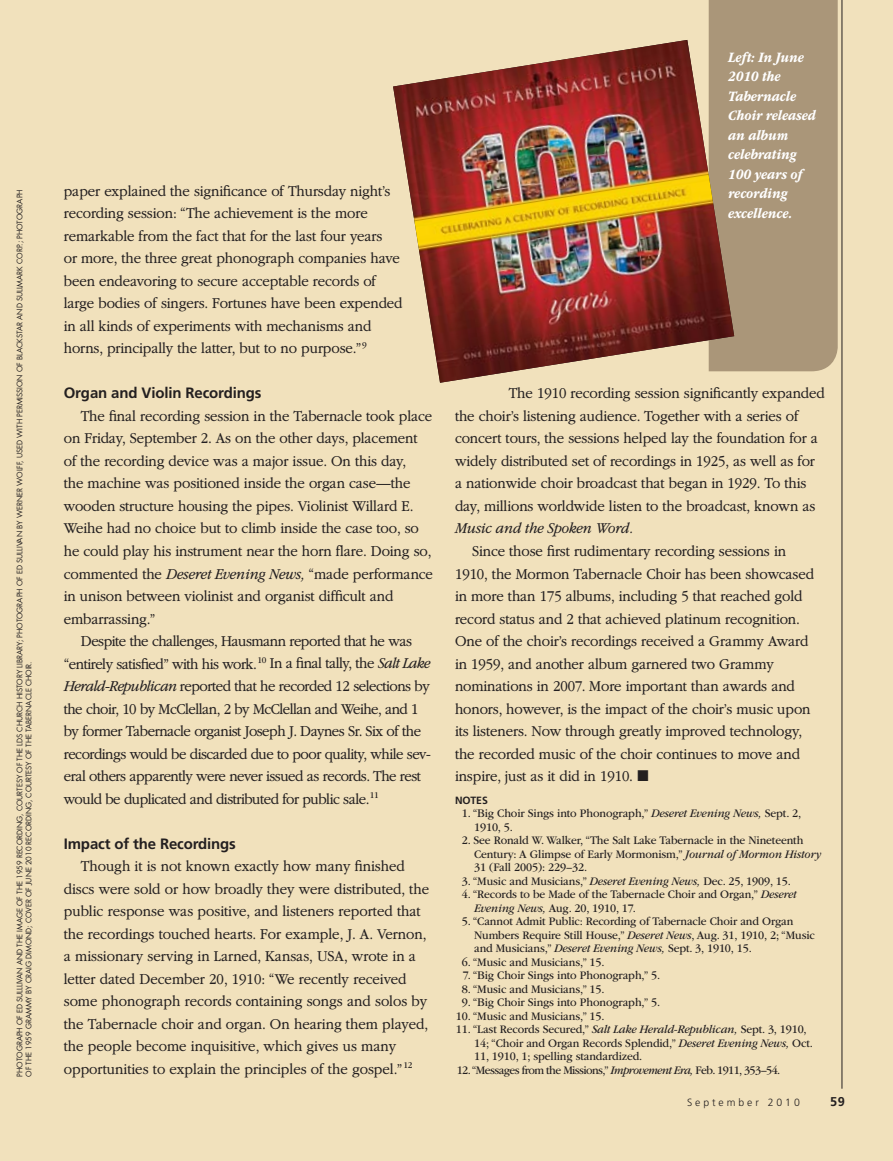
<style>
.page{position:relative;width:893px;height:1161px;background:#f1e1bc}
.page>*{position:absolute;margin:0;border:0;box-sizing:border-box;transform-origin:0 0}
.t1{font:300 15.75px/22.5px "Garamondlds Lat Plus";letter-spacing:-.01em;color:#231f20;scale:.95 1}
.t2{font:300 15.75px/22.5px "Garamondlds Lat Plus";letter-spacing:-.035em;color:#231f20;scale:.95 1}
.t3{font:italic 300 15.75px "Garamondlds Lat Plus";letter-spacing:-.01em;color:#231f20;scale:.95 1}
.t4{font:italic 700 15px/19.5px "Garamondlds Lat";letter-spacing:-.005em;color:#fff;scale:.85 1}
.t5{font:700 15px "Frutigerlds Lat";letter-spacing:-.01em;color:#231f20}
.t6{font:700 12.75px "Frutigerlds Lat";color:#231f20}
.t7{font:12px/13.5px "Garamondlds Lat";letter-spacing:-.01em;color:#231f20;scale:.95 1}
.t8{font:12px "Garamondlds Lat";letter-spacing:-.05em;color:#231f20;scale:.95 1}
.t9{font:300 10.5px "Frutigerlds Lat";letter-spacing:.28em;color:#231f20}
.t10{font:700 10.5px "Frutigerlds Lat";letter-spacing:-.01em;color:#231f20}
.t11{font:7.5px/9px "Futuralds Lat";letter-spacing:-.01em;color:#231f20}
.s1{font-style:italic}
</style>
<div class="page">
<div style="left:709px;top:0;width:129px;height:371px;background:#aa9679"></div>
<img style="left:393px;top:40px;width:341px;height:343px">
<hr style="left:842px;top:0;width:1px;height:1089px;background:#231f20">
<p class="t11" style="left:14px;top:1077px;width:889px;rotate:-90deg">Photograph of Ed Sulllivan and the image of the 1959 recording, courtesy of the LDS Church history library; Photograph of Ed Sullivan by werner wolff, used with permission of Blackstar and sullmark corp.; Photograph of the 1959 Grammy by Craig dimond; Cover of June 2010 recording, courtesy of the tabernacle choir.</p>
<p class="t1" style="left:64px;top:179px;width:358px">paper explained the significance of Thursday night’s recording session: “The achievement is the more remarkable from the fact that for the last four years<br>or more, the three great phonograph companies have been endeavoring to secure acceptable records of large bodies of singers. Fortunes have been expended in all kinds of experiments with mechanisms and horns, principally the latter, but to no purpose.” <sup>9</sup></p>
<p class="t5" style="left:64px;top:382px;width:199px">Organ and Violin Recordings</p>
<p class="t1" style="left:64px;top:404px;width:390px;text-indent:17px">The final recording session in the Tabernacle took place on Friday, September 2. As on the other days, placement of the recording device was a major issue. On this day,<br>the machine was positioned inside the organ case—the wooden structure housing the pipes. Violinist Willard E.<br>Weihe had no choice but to climb inside the case too, so he could play his instrument near the horn flare. Doing so, commented the <span class="s1">Deseret Evening News,</span> “made performance in unison between violinist and organist difficult and embarrassing.”</p>
<p class="t2" style="left:64px;top:629px;width:388px;text-indent:17px">Despite the challenges, Hausmann reported that he was “entirely satisfied” with his work. <sup>10</sup> In a final tally, the <span class="s1">Salt Lake Herald-Republican</span> reported that he recorded 12 selections by the choir, 10 by McClellan, 2 by McClellan and Weihe, and 1 by former Tabernacle organist Joseph J. Daynes Sr. Six of the recordings would be discarded due to poor quality, while sev&shy;eral others apparently were never issued as records. The rest would be duplicated and distributed for public sale. <sup>11</sup></p>
<p class="t5" style="left:64px;top:832px;width:174px">Impact of the Recordings</p>
<p class="t1" style="left:64px;top:854px;width:386px;text-indent:17px">Though it is not known exactly how many finished discs were sold or how broadly they were distributed, the public response was positive, and listeners reported that the recordings touched hearts. For example, J. A. Vernon, a missionary serving in Larned, Kansas, USA, wrote in a letter dated December 20, 1910: “We recently received some phonograph records containing songs and solos by the Tabernacle choir and organ. On hearing them played, the people become inquisitive, which gives us many opportunities to explain the principles of the gospel.” <sup>12</sup></p>
<p class="t4" style="left:728px;top:46px;width:105px">Left: In June<br>2010 the<br>Tabernacle<br>Choir released an album celebrating<br>100 years of recording excellence.</p>
<p class="t1" style="left:455px;top:381px;width:391px;text-indent:54px">The 1910 recording session significantly expanded the choir’s listening audience. Together with a series of concert tours, the sessions helped lay the foundation for a widely distributed set of recordings in 1925, as well as for a nationwide choir broadcast that began in 1929. To this day, millions worldwide listen to the broadcast, known as</p>
<p class="t3" style="left:455px;top:517px;width:189px">Music and the Spoken Word.</p>
<p class="t1" style="left:455px;top:539px;width:380px;text-indent:17px">Since those first rudimentary recording sessions in 1910, the Mormon Tabernacle Choir has been showcased in more than 175 albums, including 5 that reached gold record status and 2 that achieved platinum recognition.<br>One of the choir’s recordings received a Grammy Award in 1959, and another album garnered two Grammy nominations in 2007. More important than awards and honors, however, is the impact of the choir’s music upon its listeners. Now through greatly improved technology, the recorded music of the choir continues to move and inspire, just as it did in 1910. ◼</p>
<p class="t10" style="left:455px;top:792px;width:34px">Notes</p>
<p class="t7" style="left:474px;top:806px;width:346px;text-indent:-12px">1. “Big Choir Sings into Phonograph,” <span class="s1">Deseret Evening News,</span> Sept. 2,<br>1910, 5.</p>
<p class="t7" style="left:474px;top:833px;width:367px;text-indent:-12px">2. See Ronald W. Walker, “The Salt Lake Tabernacle in the Nineteenth<br>Century: A Glimpse of Early Mormonism,” <span class="s1">Journal of Mormon History<br></span>31 (Fall 2005): 229–32.</p>
<p class="t7" style="left:462px;top:873px;width:348px">3. “Music and Musicians,” <span class="s1">Deseret Evening News,</span> Dec. 25, 1909, 15.</p>
<p class="t7" style="left:474px;top:887px;width:341px;text-indent:-12px">4. “Records to be Made of the Tabernacle Choir and Organ,” <span class="s1">Deseret<br>Evening News,</span> Aug. 20, 1910, 17.</p>
<p class="t7" style="left:474px;top:914px;width:360px;text-indent:-12px">5. “Cannot Admit Public: Recording of Tabernacle Choir and Organ<br>Numbers Require Still House,” <span class="s1">Deseret News</span>, Aug. 31, 1910, 2; “Music and Musicians,” <span class="s1">Deseret Evening News,</span> Sept. 3, 1910, 15.</p>
<p class="t7" style="left:462px;top:954px;width:152px">6. “Music and Musicians,” 15.</p>
<p class="t7" style="left:463px;top:968px;width:209px">7. “Big Choir Sings into Phonograph,” 5.</p>
<p class="t7" style="left:462px;top:981px;width:152px">8. “Music and Musicians,” 15.</p>
<p class="t7" style="left:462px;top:995px;width:210px">9. “Big Choir Sings into Phonograph,” 5.</p>
<p class="t7" style="left:456px;top:1008px;width:158px">10. “Music and Musicians,” 15.</p>
<p class="t7" style="left:474px;top:1022px;width:358px;text-indent:-18px">11. “Last Records Secured,” <span class="s1">Salt Lake Herald-Republican,</span> Sept. 3, 1910,<br>14; “Choir and Organ Records Splendid,” <span class="s1">Deseret Evening News,</span> Oct.<br>11, 1910, 1; spelling standardized.</p>
<p class="t8" style="left:457px;top:1061px;width:342px">12. “Messages from the Missions,” <span class="s1">Improvement Era,</span> Feb. 1911, 353–54.</p>
<p class="t9" style="left:687px;top:1094px;width:114px">September 2010</p>
<p class="t6" style="left:830px;top:1091px;width:16px">59</p>
</div>
